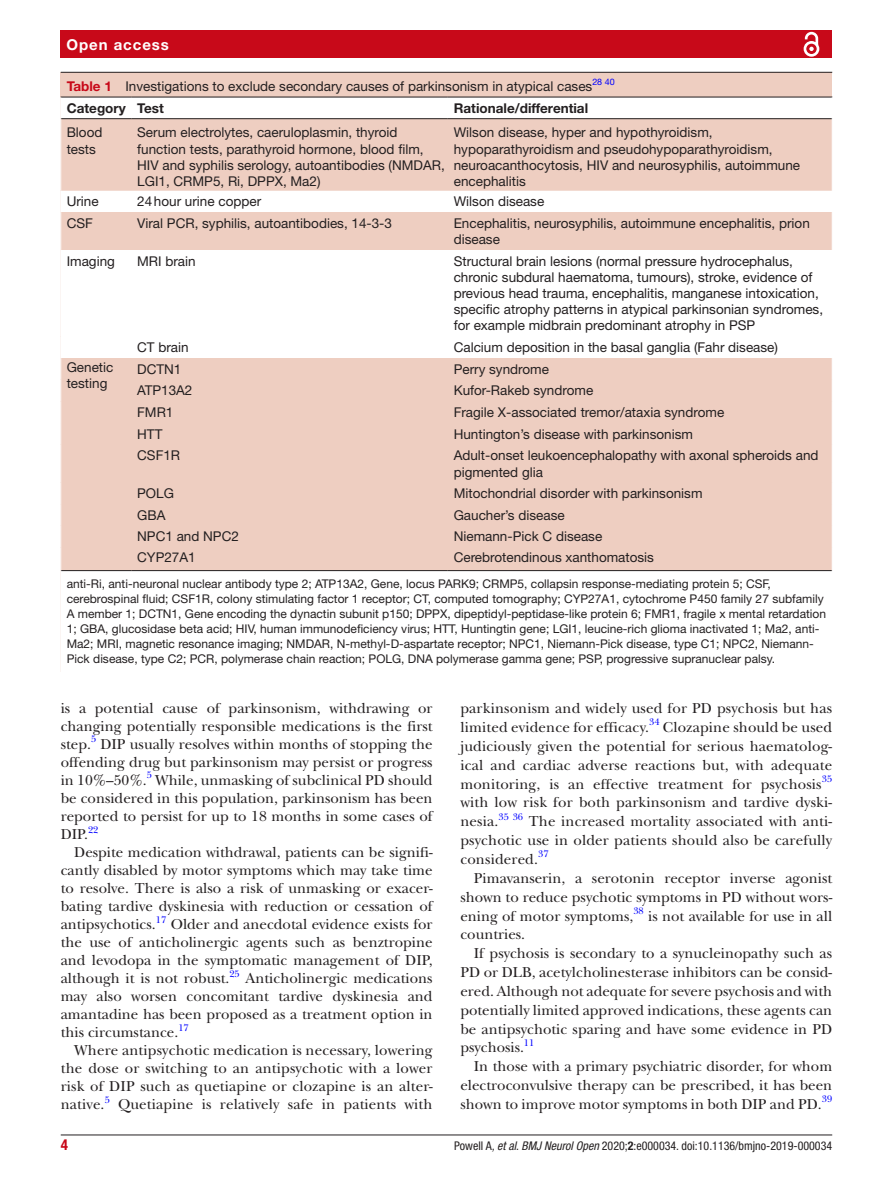
<style>
.page{position:relative;width:893px;height:1191px;background:#fff}
.page>*{position:absolute;margin:0;border:0;box-sizing:border-box;transform-origin:0 0}
.t1{font:15px/18px "New Baskerville";color:#231f20;text-align:justify}
.t2{font:700 15px "Helvetica Neue LT Std";letter-spacing:.065em;color:#fff}
.t3{font:700 condensed 15px "Helvetica Neue LT Std";color:#c80919}
.t4{font:13.5px/16.2px "Helvetica Neue LT Std";color:#231f20}
.t5{font:700 13.5px "Helvetica Neue LT Std";color:#231f20}
.t6{font:12px/15px "Helvetica Neue LT Std";color:#231f20}
.t7{font:condensed 12px "Helvetica Neue LT Std";color:#231f20}
.t8{font:9.9px "New Baskerville";color:#00f}
.s1{font-weight:700;color:#c80919}
.s2{font-weight:700}
.s3{font-style:italic}
</style>
<div class="page">
<hr style="left:61px;top:1134px;width:771px;height:1px;background:#231f20">
<div style="left:61px;top:31px;width:771px;height:27px;background:#c80919"></div>
<svg style="left:803px;top:31px;width:17px;height:26px"></svg>
<div style="left:61px;top:73px;width:771px;height:599px;background:#eecec1"></div>
<hr style="left:61px;top:72px;width:771px;height:1px;background:#231f20">
<div style="left:61px;top:98px;width:771px;height:574px;background:#fff"></div>
<svg style="left:61px;top:119px;width:771px;height:451px"></svg>
<hr style="left:61px;top:97px;width:70px;height:1px;background:#231f20">
<hr style="left:61px;top:118px;width:70px;height:1px;background:#231f20">
<hr style="left:131px;top:97px;width:317px;height:1px;background:#231f20">
<hr style="left:131px;top:118px;width:317px;height:1px;background:#231f20">
<hr style="left:448px;top:97px;width:384px;height:1px;background:#231f20">
<hr style="left:448px;top:118px;width:384px;height:1px;background:#231f20">
<hr style="left:131px;top:570px;width:317px;height:1px;background:#231f20">
<hr style="left:448px;top:570px;width:384px;height:1px;background:#231f20">
<hr style="left:61px;top:570px;width:70px;height:1px;background:#231f20">
<svg style="left:60px;top:97px;width:1px;height:22px"></svg>
<svg style="left:60px;top:190px;width:1px;height:22px"></svg>
<svg style="left:60px;top:336px;width:1px;height:109px"></svg>
<svg style="left:60px;top:482px;width:1px;height:88px"></svg>
<hr style="left:67px;top:662px;width:765px;height:2px;background:#fff">
<p class="t2" style="left:66px;top:35px;width:104px">Open access</p>
<p class="t4" style="left:67px;top:75px;width:549px;line-height:22px"><span class="s1">Table 1</span> Investigations to exclude secondary causes of parkinsonism in atypical cases<sup>28</sup> <sup>40<br></sup><span class="s2">Category Test</span></p>
<p class="t5" style="left:454px;top:99px;width:136px">Rationale/differential</p>
<p class="t4" style="left:67px;top:124px;width:37px">Blood tests</p>
<p class="t4" style="left:137px;top:124px;width:309px">Serum electrolytes, caeruloplasmin, thyroid function tests, parathyroid hormone, blood film, HIV and syphilis serology, autoantibodies (NMDAR, LGI1, CRMP5, Ri, DPPX, Ma2)</p>
<p class="t4" style="left:454px;top:124px;width:348px">Wilson disease, hyper and hypothyroidism, hypoparathyroidism and pseudohypoparathyroidism, neuroacanthocytosis, HIV and neurosyphilis, autoimmune encephalitis</p>
<p class="t4" style="left:67px;top:193px;width:33px">Urine</p>
<p class="t4" style="left:137px;top:193px;width:125px">24hour urine copper</p>
<p class="t4" style="left:454px;top:193px;width:92px">Wilson disease</p>
<p class="t4" style="left:67px;top:215px;width:28px">CSF</p>
<p class="t4" style="left:137px;top:215px;width:256px">Viral PCR, syphilis, autoantibodies, 14-3-3</p>
<p class="t4" style="left:454px;top:215px;width:358px">Encephalitis, neurosyphilis, autoimmune encephalitis, prion disease</p>
<p class="t4" style="left:67px;top:252px;width:50px">Imaging</p>
<p class="t4" style="left:137px;top:252px;width:60px">MRI brain</p>
<p class="t4" style="left:454px;top:252px;width:371px">Structural brain lesions (normal pressure hydrocephalus, chronic subdural haematoma, tumours), stroke, evidence of previous head trauma, encephalitis, manganese intoxication, specific atrophy patterns in atypical parkinsonian syndromes, for example midbrain predominant atrophy in PSP</p>
<p class="t4" style="left:137px;top:339px;width:53px">CT brain</p>
<p class="t4" style="left:454px;top:339px;width:326px">Calcium deposition in the basal ganglia (Fahr disease)</p>
<p class="t4" style="left:67px;top:359px;width:48px">Genetic testing</p>
<p class="t4" style="left:137px;top:361px;width:46px">DCTN1</p>
<p class="t4" style="left:454px;top:361px;width:97px">Perry syndrome</p>
<p class="t4" style="left:137px;top:382px;width:57px">ATP13A2</p>
<p class="t4" style="left:454px;top:382px;width:141px">Kufor-Rakeb syndrome</p>
<p class="t4" style="left:137px;top:404px;width:38px">FMR1</p>
<p class="t4" style="left:454px;top:404px;width:272px">Fragile X-associated tremor/ataxia syndrome</p>
<p class="t4" style="left:137px;top:425px;width:27px">HTT</p>
<p class="t4" style="left:454px;top:425px;width:241px">Huntington’s disease with parkinsonism</p>
<p class="t4" style="left:137px;top:447px;width:44px">CSF1R</p>
<p class="t4" style="left:454px;top:447px;width:366px">Adult-onset leukoencephalopathy with axonal spheroids and pigmented glia</p>
<p class="t4" style="left:137px;top:485px;width:38px">POLG</p>
<p class="t4" style="left:454px;top:485px;width:250px">Mitochondrial disorder with parkinsonism</p>
<p class="t4" style="left:137px;top:507px;width:30px">GBA</p>
<p class="t4" style="left:454px;top:507px;width:113px">Gaucher’s disease</p>
<p class="t4" style="left:137px;top:528px;width:103px">NPC1 and NPC2</p>
<p class="t4" style="left:454px;top:528px;width:150px">Niemann-Pick C disease</p>
<p class="t4" style="left:137px;top:548px;width:60px">CYP27A1</p>
<p class="t4" style="left:454px;top:548px;width:202px">Cerebrotendinous xanthomatosis</p>
<p class="t6" style="left:67px;top:576px;width:761px">anti-Ri, anti-neuronal nuclear antibody type 2; ATP13A2, Gene, locus PARK9; CRMP5, collapsin response-mediating protein 5; CSF, cerebrospinal fluid; CSF1R, colony stimulating factor 1 receptor; CT, computed tomography; CYP27A1, cytochrome P450 family 27 subfamily A member 1; DCTN1, Gene encoding the dynactin subunit p150; DPPX, dipeptidyl-peptidase-like protein 6; FMR1, fragile x mental retardation 1; GBA, glucosidase beta acid; HIV, human immunodeficiency virus; HTT, Huntingtin gene; LGI1, leucine-rich glioma inactivated 1; Ma2, anti-Ma2; MRI, magnetic resonance imaging; NMDAR, N-methyl-D-aspartate receptor; NPC1, Niemann-Pick disease, type C1; NPC2, Niemann-Pick disease, type C2; PCR, polymerase chain reaction; POLG, DNA polymerase gamma gene; PSP, progressive supranuclear palsy.</p>
<p class="t1" style="left:61px;top:699px;width:373px">is a potential cause of parkinsonism, withdrawing or changing potentially responsible medications is the first step.</p>
<p class="t1" style="left:460px;top:699px;width:373px;line-height:18.9px">parkinsonism and widely used for PD psychosis but has limited evidence for efficacy.</p>
<p class="t8" style="left:649px;top:716px;width:12px">34</p>
<p class="t1" style="left:460px;top:718px;width:373px;line-height:18.9px;text-indent:203px">Clozapine should be used judiciously given the potential for serious haematolog&shy;ical and cardiac adverse reactions but, with adequate monitoring, is an effective treatment for psychosis<sup>35 </sup>with low risk for both parkinsonism and tardive dyski&shy;nesia.</p>
<p class="t8" style="left:91px;top:733px;width:7px">5</p>
<p class="t1" style="left:61px;top:735px;width:373px;text-indent:40px">DIP usually resolves within months of stopping the offending drug but parkinsonism may persist or progress in 10%–50%.</p>
<p class="t8" style="left:147px;top:769px;width:7px">5</p>
<p class="t1" style="left:61px;top:771px;width:373px;text-indent:94px">While, unmasking of subclinical PD should be considered in this population, parkinsonism has been reported to persist for up to 18 months in some cases of DIP.<sup>22</sup></p>
<p class="t1" style="left:61px;top:843px;width:373px;text-indent:14px">Despite medication withdrawal, patients can be signifi&shy;cantly disabled by motor symptoms which may take time to resolve. There is also a risk of unmasking or exacer&shy;bating tardive dyskinesia with reduction or cessation of antipsychotics.</p>
<p class="t8" style="left:498px;top:810px;width:26px">35 36</p>
<p class="t1" style="left:460px;top:812px;width:373px;line-height:18.9px;text-indent:68px">The increased mortality associated with anti&shy;psychotic use in older patients should also be carefully considered.</p>
<p class="t8" style="left:538px;top:848px;width:12px">37</p>
<p class="t1" style="left:460px;top:868px;width:373px;line-height:18.9px;text-indent:14px">Pimavanserin, a serotonin receptor inverse agonist shown to reduce psychotic symptoms in PD without wors&shy;ening of motor symptoms,</p>
<p class="t8" style="left:633px;top:904px;width:12px">38</p>
<p class="t1" style="left:648px;top:906px;width:186px">is not available for use in all</p>
<p class="t8" style="left:156px;top:913px;width:12px">17</p>
<p class="t1" style="left:61px;top:915px;width:373px;text-indent:110px">Older and anecdotal evidence exists for the use of anticholinergic agents such as benztropine and levodopa in the symptomatic management of DIP, although it is not robust.</p>
<p class="t1" style="left:460px;top:925px;width:66px">countries.</p>
<p class="t1" style="left:474px;top:944px;width:360px">If psychosis is secondary to a synucleinopathy such as</p>
<p class="t1" style="left:460px;top:963px;width:373px">PD or DLB, acetylcholinesterase inhibitors can be consid-</p>
<p class="t1" style="left:460px;top:982px;width:373px">ered. Although not adequate for severe psychosis and with</p>
<p class="t1" style="left:460px;top:1001px;width:373px">potentially limited approved indications, these agents can</p>
<p class="t1" style="left:460px;top:1019px;width:373px">be antipsychotic sparing and have some evidence in PD</p>
<p class="t1" style="left:460px;top:1038px;width:75px">psychosis.<sup>11</sup></p>
<p class="t1" style="left:474px;top:1057px;width:360px">In those with a primary psychiatric disorder, for whom</p>
<p class="t1" style="left:460px;top:1076px;width:373px">electroconvulsive therapy can be prescribed, it has been</p>
<p class="t1" style="left:460px;top:1095px;width:363px">shown to improve motor symptoms in both DIP and PD.</p>
<p class="t8" style="left:822px;top:1093px;width:12px">39</p>
<p class="t8" style="left:229px;top:967px;width:12px">25</p>
<p class="t1" style="left:61px;top:969px;width:373px;text-indent:185px">Anticholinergic medications may also worsen concomitant tardive dyskinesia and amantadine has been proposed as a treatment option in this circumstance.</p>
<p class="t8" style="left:178px;top:1021px;width:12px">17</p>
<p class="t1" style="left:61px;top:1041px;width:373px;text-indent:14px">Where antipsychotic medication is necessary, lowering the dose or switching to an antipsychotic with a lower risk of DIP such as quetiapine or clozapine is an alter&shy;native.<sup>5</sup></p>
<p class="t1" style="left:118px;top:1095px;width:316px">Quetiapine is relatively safe in patients with</p>
<p class="t3" style="left:61px;top:1135px;width:9px">4</p>
<p class="t7" style="left:454px;top:1138px;width:379px">Powell A<span class="s3">, et al</span>. <span class="s3">BMJ Neurol Open</span> 2020;<span class="s2">2</span>:e000034. doi:10.1136/bmjno-2019-000034</p>
</div>
